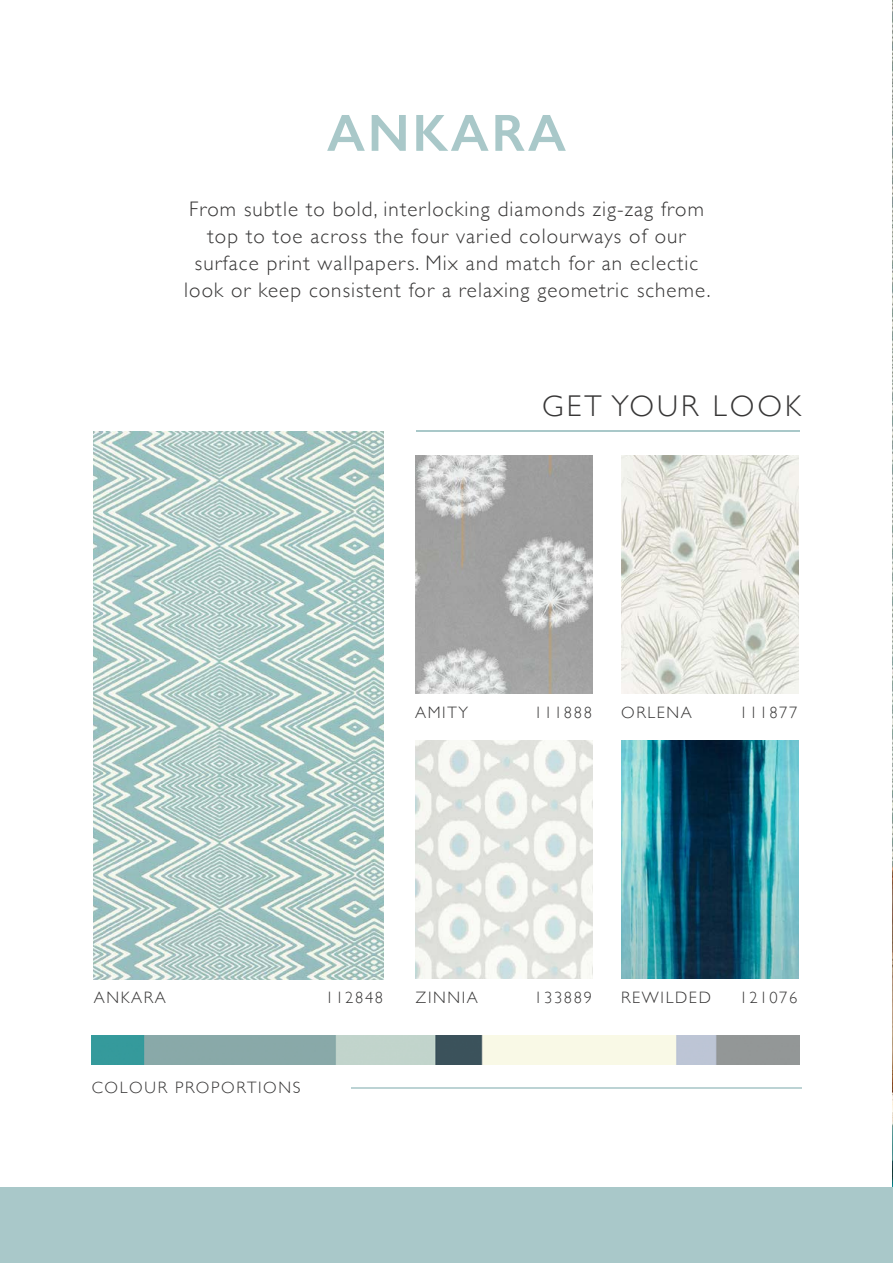
<style>
.page{position:relative;width:893px;height:1263px;background:#fff}
.page>*{position:absolute;margin:0;border:0;box-sizing:border-box;transform-origin:0 0}
.t1{font:600 52.5px "Gill Sans";letter-spacing:.05em;color:#a9c8c9}
.t2{font:300 30px "Gill Sans";letter-spacing:.1em;color:#373636}
.t3{font:300 21px/27px "Gill Sans";letter-spacing:.05em;color:#373636;text-align:center}
.t4{font:300 16.5px "Gill Sans";letter-spacing:.1em;color:#373636}
</style>
<div class="page">
<img style="left:892px;top:0;width:1px;height:1188px">
<div style="left:0;top:1188px;width:893px;height:75px;background:#a9c8c9"></div>
<img style="left:93px;top:431px;width:290px;height:548px">
<img style="left:92px;top:1035px;width:708px;height:29px">
<hr style="left:351px;top:1087px;width:450px;height:1px;background:#bcd3d4">
<img style="left:415px;top:741px;width:177px;height:238px">
<img style="left:621px;top:741px;width:177px;height:238px">
<img style="left:415px;top:455px;width:177px;height:238px">
<img style="left:621px;top:455px;width:177px;height:238px">
<hr style="left:416px;top:430px;width:383px;height:1px;background:#a9c8c9">
<h1 class="t1" style="left:327px;top:114px;width:241px">ANKARA</h1>
<p class="t3" style="left:184px;top:197px;width:528px">From subtle to bold, interlocking diamonds zig-zag from top to toe across the four varied colourways of our surface print wallpapers. Mix and match for an eclectic look or keep consistent for a relaxing geometric scheme.</p>
<h2 class="t2" style="left:542px;top:394px;width:260px">GET YOUR LOOK</h2>
<p class="t4" style="left:415px;top:706px;width:54px">AMITY</p>
<p class="t4" style="left:534px;top:706px;width:59px">111888</p>
<p class="t4" style="left:621px;top:706px;width:72px">ORLENA</p>
<p class="t4" style="left:740px;top:706px;width:59px">111877</p>
<p class="t4" style="left:94px;top:991px;width:74px">ANKARA</p>
<p class="t4" style="left:325px;top:991px;width:59px">112848</p>
<p class="t4" style="left:92px;top:1080px;width:210px">COLOUR PROPORTIONS</p>
<p class="t4" style="left:416px;top:991px;width:64px">ZINNIA</p>
<p class="t4" style="left:534px;top:991px;width:59px">133889</p>
<p class="t4" style="left:740px;top:991px;width:59px">121076</p>
<p class="t4" style="left:621px;top:991px;width:91px">REWILDED</p>
</div>
